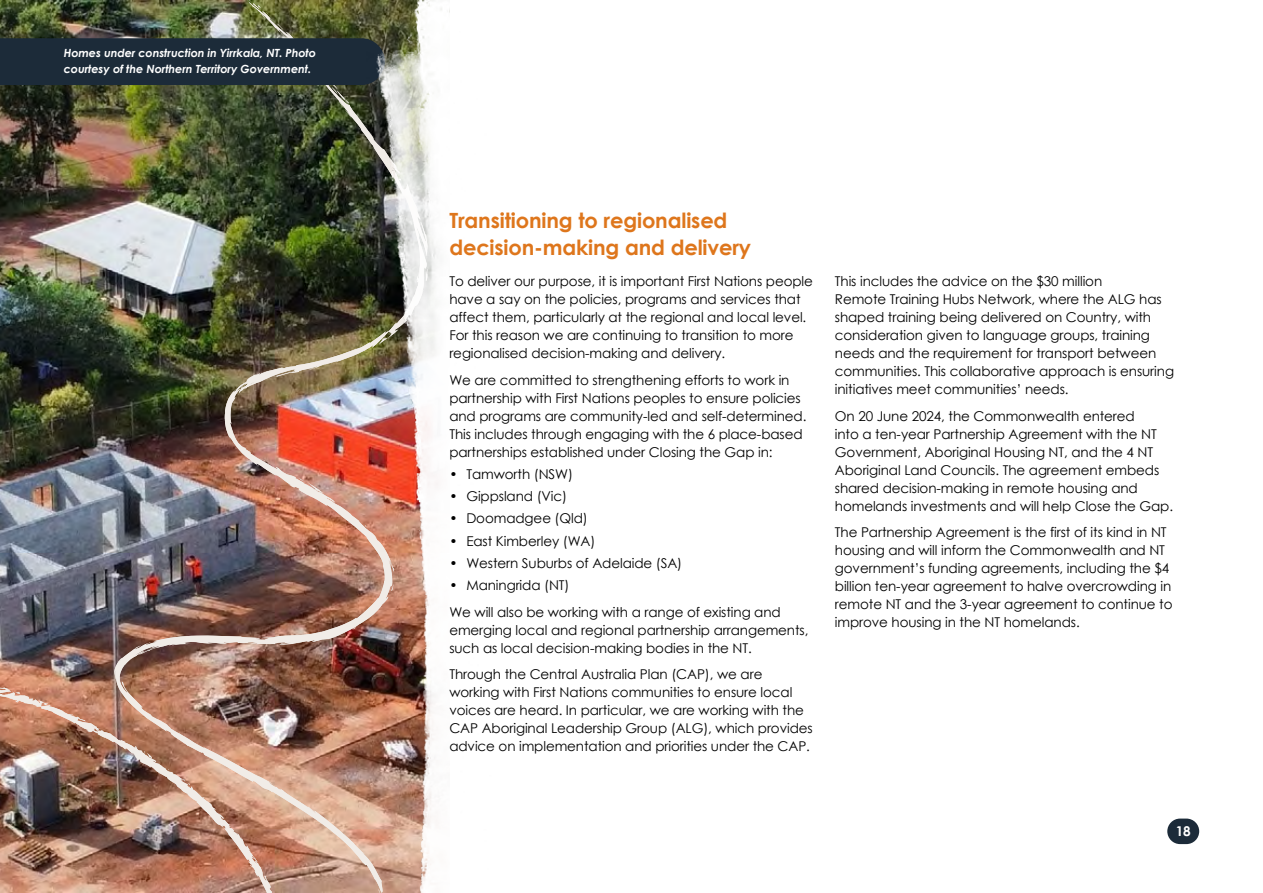
<style>
.page{position:relative;width:1263px;height:893px;background:#fff}
.page>*{position:absolute;margin:0;border:0;box-sizing:border-box;transform-origin:0 0}
.H2_-_Heading_2{font:700 21px/27px "Century Gothic";letter-spacing:-.005em;color:#de761c}
.P_-_Body_copy{font:13.5px/18px "Century Gothic";letter-spacing:-.005em;color:#000}
.P_-_Body_before_bullet{font:13.5px/18px "Century Gothic";letter-spacing:-.005em;color:#000}
.t1{font:700 13.5px "Century Gothic";color:#fff}
.P-_Image_Captions{font:italic 700 11.25px/16.5px "Century Gothic";letter-spacing:-.005em;color:#fff}
</style>
<div class="page">
<img style="left:0;top:94px;width:114px;height:578px">
<img style="left:114px;top:94px;width:253px;height:799px">
<svg style="left:236px;top:386px;width:8px;height:11px"></svg>
<svg style="left:352px;top:627px;width:5px;height:3px"></svg>
<svg style="left:360px;top:521px;width:6px;height:6px"></svg>
<img style="left:0;top:672px;width:288px;height:221px">
<svg style="left:95px;top:728px;width:6px;height:3px"></svg>
<svg style="left:15px;top:691px;width:5px;height:3px"></svg>
<img style="left:0;top:0;width:367px;height:94px">
<img style="left:367px;top:0;width:83px;height:893px">
<div style="left:1167px;top:819px;width:32px;height:25px;background:#1c2b39;border-radius:13px"></div>
<p class="P-_Image_Captions" style="left:64px;top:44px;width:254px">Homes under construction in Yirrkala, NT. Photo courtesy of the Northern Territory Government.</p>
<h2 class="H2_-_Heading_2" style="left:449px;top:206px;width:303px">Transitioning to regionalised decision-making and delivery</h2>
<p class="P_-_Body_copy" style="left:449px;top:272px;width:365px">To deliver our purpose, it is important First Nations people have a say on the policies, programs and services that affect them, particularly at the regional and local level.<br>For this reason we are continuing to transition to more regionalised decision-making and delivery.</p>
<p class="P_-_Body_before_bullet" style="left:449px;top:371px;width:359px">We are committed to strengthening efforts to work in partnership with First Nations peoples to ensure policies and programs are community-led and self-determined.<br>This includes through engaging with the 6 place-based partnerships established under Closing the Gap in:</p>
<p class="P_-_Body_copy" style="left:449px;top:465px;width:125px">• Tamworth (NSW)</p>
<p class="P_-_Body_copy" style="left:449px;top:487px;width:119px">• Gippsland (Vic)</p>
<p class="P_-_Body_copy" style="left:449px;top:509px;width:140px">• Doomadgee (Qld)</p>
<p class="P_-_Body_copy" style="left:449px;top:532px;width:148px">• East Kimberley (WA)</p>
<p class="P_-_Body_copy" style="left:449px;top:554px;width:234px">• Western Suburbs of Adelaide (SA)</p>
<p class="P_-_Body_copy" style="left:449px;top:576px;width:122px">• Maningrida (NT)</p>
<p class="P_-_Body_copy" style="left:449px;top:603px;width:361px">We will also be working with a range of existing and emerging local and regional partnership arrangements, such as local decision-making bodies in the NT.</p>
<p class="P_-_Body_copy" style="left:449px;top:665px;width:365px">Through the Central Australia Plan (CAP), we are working with First Nations communities to ensure local voices are heard. In particular, we are working with the CAP Aboriginal Leadership Group (ALG), which provides advice on implementation and priorities under the CAP.</p>
<p class="P_-_Body_copy" style="left:835px;top:272px;width:341px">This includes the advice on the $30 million<br>Remote Training Hubs Network, where the ALG has shaped training being delivered on Country, with consideration given to language groups, training needs and the requirement for transport between communities. This collaborative approach is ensuring initiatives meet communities’ needs.</p>
<p class="P_-_Body_copy" style="left:835px;top:407px;width:340px">On 20 June 2024, the Commonwealth entered<br>into a ten-year Partnership Agreement with the NT Government, Aboriginal Housing NT, and the 4 NT Aboriginal Land Councils. The agreement embeds shared decision-making in remote housing and homelands investments and will help Close the Gap.</p>
<p class="P_-_Body_copy" style="left:835px;top:523px;width:339px">The Partnership Agreement is the first of its kind in NT housing and will inform the Commonwealth and NT government’s funding agreements, including the $4 billion ten-year agreement to halve overcrowding in remote NT and the 3-year agreement to continue to improve housing in the NT homelands.</p>
<p class="t1" style="left:1176px;top:821px;width:17px">18</p>
</div>
